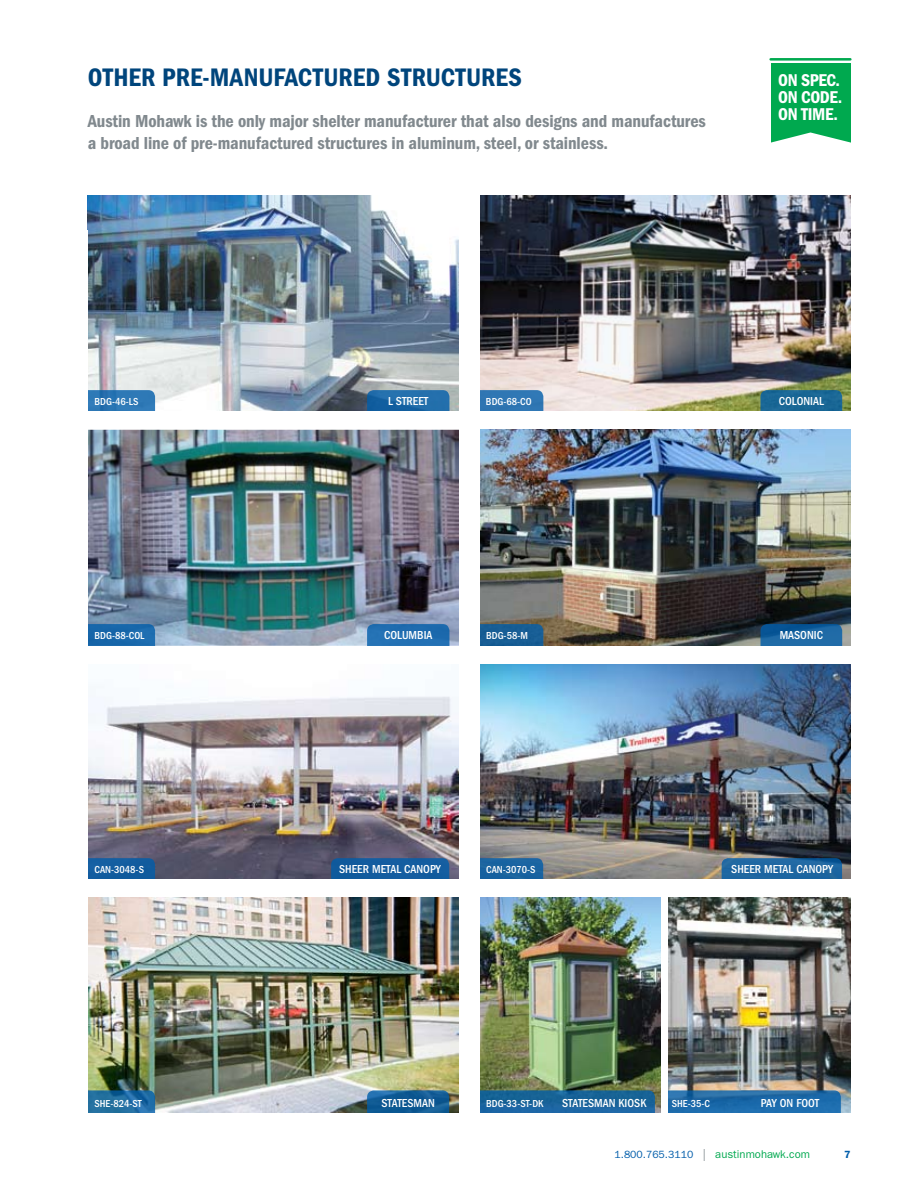
<style>
.page{position:relative;width:918px;height:1188px;background:#fff}
.page>*{position:absolute;margin:0;border:0;box-sizing:border-box;transform-origin:0 0}
.t1{font:26.25px "ITC Franklin Gothic Std Dm Cd";letter-spacing:.005em;color:#00457c}
.t2{font:18px/21.6px "ITC Franklin Gothic Std Dm Cd";letter-spacing:-.005em;color:#81898e}
.t3{font:17.7px/16.8px "ITC Franklin Gothic Std Dm Cd";letter-spacing:-.025em;color:#fff}
.t4{font:500 condensed 12px "ITC Franklin Gothic Std";color:#fff}
.t5{font:11.25px "ITC Franklin Gothic Std";color:#00a94f}
.t6{font:500 condensed 10.5px "ITC Franklin Gothic Std";color:#fff}
.t7{font:600 10.5px "ITC Franklin Gothic Std";color:#005daa}
.s1{font-size:10.5px;color:#005daa}
.s2{font-size:12px;color:#81898e}
</style>
<div class="page">
<img style="left:480px;top:898px;width:371px;height:215px">
<div style="left:472px;top:1090px;width:183px;height:38px;background:linear-gradient(to right,#18639c,#1a659c);border-radius:7px"></div>
<svg style="left:663px;top:1090px;width:178px;height:31px;background:#2b73ad"></svg>
<img style="left:480px;top:664px;width:370px;height:215px">
<img style="left:480px;top:430px;width:371px;height:216px">
<svg style="left:760px;top:624px;width:82px;height:28px;background:#1863a0"></svg>
<img style="left:88px;top:898px;width:371px;height:215px">
<img style="left:88px;top:430px;width:371px;height:216px">
<img style="left:88px;top:196px;width:371px;height:215px">
<img style="left:480px;top:196px;width:370px;height:215px">
<img style="left:88px;top:696px;width:371px;height:183px">
<div style="left:760px;top:390px;width:82px;height:29px;background:#196795;border-radius:7px"></div>
<div style="left:367px;top:390px;width:82px;height:29px;background:linear-gradient(to right,#1561a2,#2672ae);border-radius:7px"></div>
<div style="left:367px;top:624px;width:82px;height:28px;background:#2270b3;border-radius:7px"></div>
<svg style="left:367px;top:1090px;width:82px;height:33px;background:#1e649a"></svg>
<div style="left:331px;top:858px;width:118px;height:30px;background:#145da0;border-radius:7px"></div>
<svg style="left:68px;top:390px;width:87px;height:33px"></svg>
<div style="left:68px;top:624px;width:87px;height:39px;background:#1867aa;border-radius:7px"></div>
<div style="left:68px;top:858px;width:87px;height:35px;background:#135c9f;border-radius:7px"></div>
<svg style="left:68px;top:1090px;width:87px;height:37px;background:#2b73a4"></svg>
<div style="left:468px;top:858px;width:75px;height:32px;background:#1964a0;border-radius:7px"></div>
<div style="left:469px;top:624px;width:74px;height:40px;background:#175d95;border-radius:7px"></div>
<div style="left:470px;top:390px;width:73px;height:35px;background:#2f77b4;border-radius:7px"></div>
<div style="left:661px;top:896px;width:7px;height:224px;background:#fff"></div>
<div style="left:52px;top:1114px;width:812px;height:17px;background:#fff"></div>
<div style="left:57px;top:646px;width:805px;height:18px;background:#fff"></div>
<div style="left:58px;top:412px;width:798px;height:17px;background:#fff"></div>
<div style="left:459px;top:182px;width:21px;height:966px;background:#fff"></div>
<div style="left:48px;top:231px;width:40px;height:957px;background:#fff"></div>
<div style="left:771px;top:63px;width:79px;height:80px;background:#00a94f"></div>
<hr style="left:771px;top:58px;width:79px;height:3px;background:#00a94f">
<svg style="left:771px;top:132px;width:80px;height:11px"></svg>
<div style="left:722px;top:858px;width:120px;height:30px;background:linear-gradient(to right,#2069a3,#1c649f);border-radius:7px"></div>
<div style="left:63px;top:880px;width:797px;height:17px;background:#fff"></div>
<h1 class="t1" style="left:88px;top:62px;width:433px">other pre-manufactured structures</h1>
<p class="t2" style="left:88px;top:110px;width:620px">Austin Mohawk is the only major shelter manufacturer that also designs and manufactures a broad line of pre-manufactured structures in aluminum, steel, or stainless.</p>
<p class="t3" style="left:778px;top:72px;width:66px">on spec. on code. on time.</p>
<p class="t4" style="left:388px;top:394px;width:42px">L STREET</p>
<p class="t4" style="left:779px;top:394px;width:46px">COLONIAL</p>
<p class="t6" style="left:95px;top:396px;width:45px">BDG-46-LS</p>
<p class="t6" style="left:486px;top:396px;width:46px">BDG-68-CO</p>
<p class="t6" style="left:94px;top:630px;width:52px">BDG-88-COL</p>
<p class="t4" style="left:384px;top:628px;width:50px">COLUMBIA</p>
<p class="t6" style="left:486px;top:630px;width:42px">BDG-58-M</p>
<p class="t4" style="left:780px;top:628px;width:43px">MASONIC</p>
<p class="t4" style="left:339px;top:862px;width:103px">SHEER METAL CANOPY</p>
<p class="t6" style="left:95px;top:864px;width:50px">CAN -3048-S</p>
<p class="t6" style="left:486px;top:864px;width:50px">CAN-3070-S</p>
<p class="t4" style="left:731px;top:862px;width:103px">SHEER METAL CANOPY</p>
<p class="t4" style="left:381px;top:1096px;width:55px">STATESMAN</p>
<p class="t6" style="left:95px;top:1098px;width:44px">SHE-824-ST</p>
<p class="t6" style="left:486px;top:1098px;width:59px">BDG-33-ST-DK</p>
<p class="t4" style="left:562px;top:1096px;width:85px">STATESMAN KIOSK</p>
<p class="t6" style="left:672px;top:1098px;width:40px">SHE-35-C</p>
<p class="t4" style="left:761px;top:1096px;width:60px">PAY ON FOOT</p>
<p class="t5" style="left:615px;top:1148px;width:197px"><span class="s1">1.800.765.3110</span> <span class="s2">|</span> austinmohawk.com</p>
<p class="t7" style="left:844px;top:1148px;width:8px">7</p>
</div>
